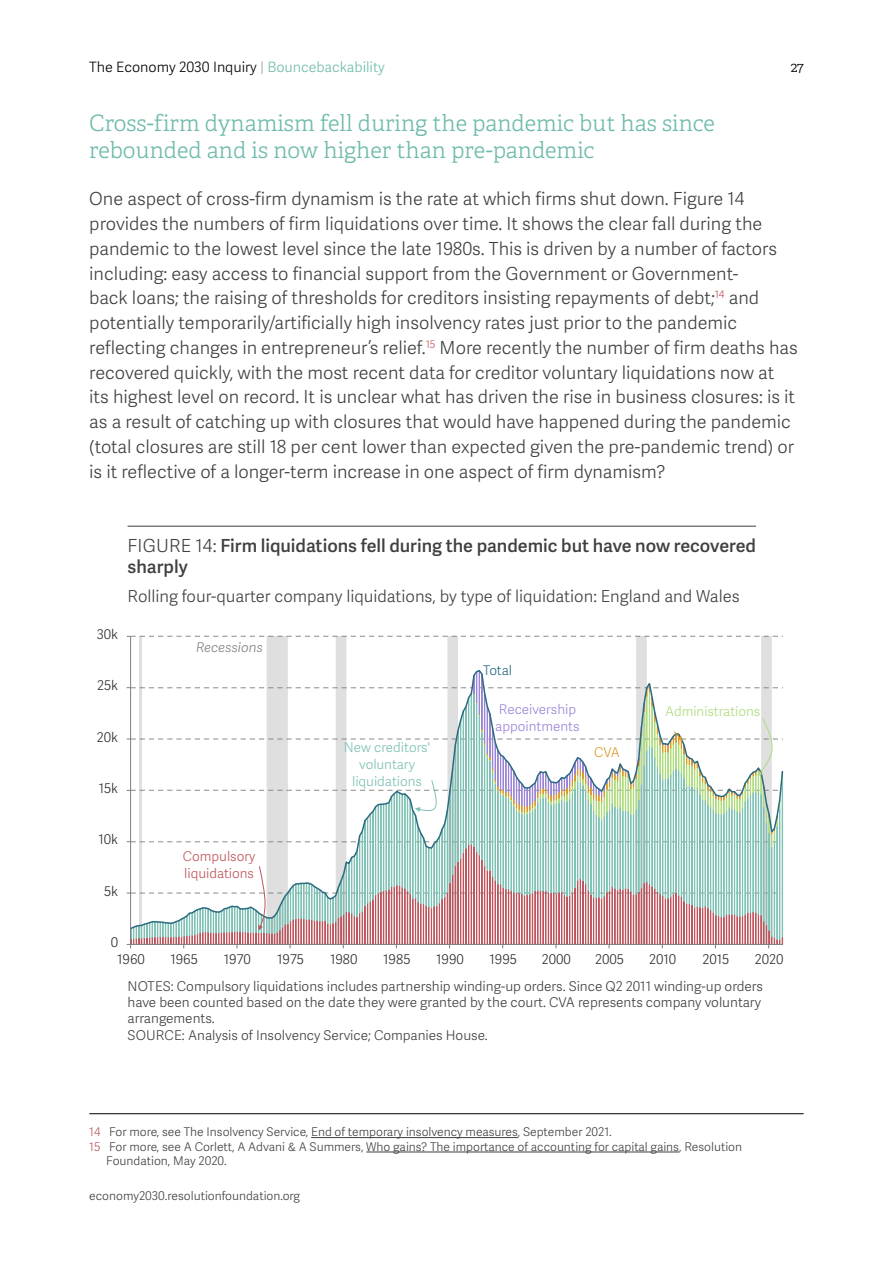
<style>
.page{position:relative;width:893px;height:1263px;background:#fff}
.page>*{position:absolute;margin:0;border:0;box-sizing:border-box;transform-origin:0 0}
.t1{font:300 22.5px/27px "Adelle";color:#6fbbad}
.t2{font:18px/24.8px "Adelle Sans Lt";color:#404040}
.t3{font:18px/21.6px "Adelle Sans Sb";color:#404040}
.t4{font:16.5px "Adelle Sans Lt";color:#404040}
.t5{font:14.25px "Adelle Sans Lt";color:#000}
.t6{font:300 14.25px "Adelle";color:#000}
.t7{font:13.5px/16.2px "Adelle Sans Lt";color:#404040}
.t8{font:13.35px "Adelle Sans Lt";letter-spacing:.005em;color:#2d2d2d}
.t9{font:13.35px/16.8px "Adelle Sans Lt";color:#7ec1b5;text-align:center}
.t10{font:13.35px/16.8px "Adelle Sans Lt";color:#9c85d7}
.t11{font:13.35px/16.8px "Adelle Sans Lt";color:#be555c}
.t12{font:13.35px "Adelle Sans Lt";color:#afdc7e}
.t13{font:italic 13.35px "Adelle Sans Lt";color:#7f7f7f}
.t14{font:13.35px "Adelle Sans Lt";letter-spacing:-.01em;color:#2c6b82}
.t15{font:13.35px "Adelle Sans Lt";color:#db9a2a}
.t16{font:12px "Adelle Sans Lt";color:#404040}
.s1{color:#9f9f9f}
.s2{color:#6fbbad}
.s3{font-family:"Adelle Sans Lt"}
.s4{color:#be555c}
</style>
<div class="page">
<hr style="left:128px;top:526px;width:628px;height:1px;background:#404040">
<hr style="left:89px;top:1113px;width:715px;height:1px;background:#000">
<hr style="left:311px;top:1137px;width:207px;height:1px;background:#404040">
<hr style="left:366px;top:1152px;width:313px;height:1px;background:#404040">
<svg style="left:127px;top:636px;width:656px;height:312px"></svg>
<p class="t5" style="left:89px;top:57px;width:297px">The Economy 2030 Inquiry <span class="s1">|</span> <span class="s2">Bouncebackability</span></p>
<p class="t6" style="left:791px;top:59px;width:15px">27</p>
<p class="t1" style="left:89px;top:110px;width:627px">Cross-firm dynamism fell during the pandemic but has since rebounded and is now higher than pre-pandemic</p>
<p class="t2" style="left:89px;top:186px;width:710px">One aspect of cross-firm dynamism is the rate at which firms shut down. Figure 14 provides the numbers of firm liquidations over time. It shows the clear fall during the pandemic to the lowest level since the late 1980s. This is driven by a number of factors including: easy access to financial support from the Government or Government-<br>back loans; the raising of thresholds for creditors insisting repayments of debt;<sup>14</sup> and potentially temporarily/artificially high insolvency rates just prior to the pandemic reflecting changes in entrepreneur’s relief.<sup>15</sup> More recently the number of firm deaths has recovered quickly, with the most recent data for creditor voluntary liquidations now at its highest level on record. It is unclear what has driven the rise in business closures: is it as a result of catching up with closures that would have happened during the pandemic (total closures are still 18 per cent lower than expected given the pre-pandemic trend) or is it reflective of a longer-term increase in one aspect of firm dynamism?</p>
<p class="t8" style="left:97px;top:625px;width:23px">30k</p>
<p class="t8" style="left:97px;top:676px;width:23px">25k</p>
<p class="t8" style="left:97px;top:727px;width:23px">20k</p>
<p class="t8" style="left:99px;top:779px;width:21px">15k</p>
<p class="t3" style="left:128px;top:534px;width:630px"><span class="s3">FIGURE 14:</span> Firm liquidations fell during the pandemic but have now recovered sharply</p>
<p class="t4" style="left:128px;top:584px;width:614px">Rolling four-quarter company liquidations, by type of liquidation: England and Wales</p>
<p class="t13" style="left:196px;top:638px;width:69px">Recessions</p>
<p class="t9" style="left:344px;top:738px;width:88px">New creditors' voluntary liquidations</p>
<p class="t14" style="left:483px;top:660px;width:30px">Total</p>
<p class="t10" style="left:495px;top:701px;width:86px">Receivership appointments</p>
<p class="t15" style="left:594px;top:743px;width:27px">CVA</p>
<p class="t12" style="left:665px;top:702px;width:97px">Administrations</p>
<p class="t8" style="left:98px;top:830px;width:21px">10k</p>
<p class="t8" style="left:104px;top:881px;width:16px">5k</p>
<p class="t11" style="left:183px;top:847px;width:74px">Compulsory liquidations</p>
<p class="t8" style="left:111px;top:933px;width:9px">0</p>
<p class="t8" style="left:117px;top:950px;width:29px">1960</p>
<p class="t8" style="left:170px;top:950px;width:29px">1965</p>
<p class="t8" style="left:224px;top:950px;width:29px">1970</p>
<p class="t8" style="left:277px;top:950px;width:28px">1975</p>
<p class="t8" style="left:330px;top:950px;width:29px">1980</p>
<p class="t8" style="left:383px;top:950px;width:29px">1985</p>
<p class="t8" style="left:436px;top:950px;width:29px">1990</p>
<p class="t8" style="left:489px;top:950px;width:29px">1995</p>
<p class="t8" style="left:542px;top:950px;width:31px">2000</p>
<p class="t8" style="left:595px;top:950px;width:30px">2005</p>
<p class="t8" style="left:649px;top:950px;width:29px">2010</p>
<p class="t8" style="left:702px;top:950px;width:28px">2015</p>
<p class="t8" style="left:755px;top:950px;width:30px">2020</p>
<p class="t7" style="left:128px;top:977px;width:637px">NOTES: Compulsory liquidations includes partnership winding-up orders. Since Q2 2011 winding-up orders have been counted based on the date they were granted by the court. CVA represents company voluntary arrangements.<br>SOURCE: Analysis of Insolvency Service; Companies House.</p>
<p class="t16" style="left:89px;top:1123px;width:524px"><span class="s4">14</span> For more, see The Insolvency Service, End of temporary insolvency measures, September 2021.</p>
<p class="t16" style="left:89px;top:1138px;width:654px"><span class="s4">15</span> For more, see A Corlett, A Advani &amp; A Summers, Who gains? The importance of accounting for capital gains, Resolution</p>
<p class="t16" style="left:106px;top:1152px;width:122px">Foundation, May 2020.</p>
<p class="t16" style="left:89px;top:1187px;width:212px">economy2030.resolutionfoundation.org</p>
</div>
